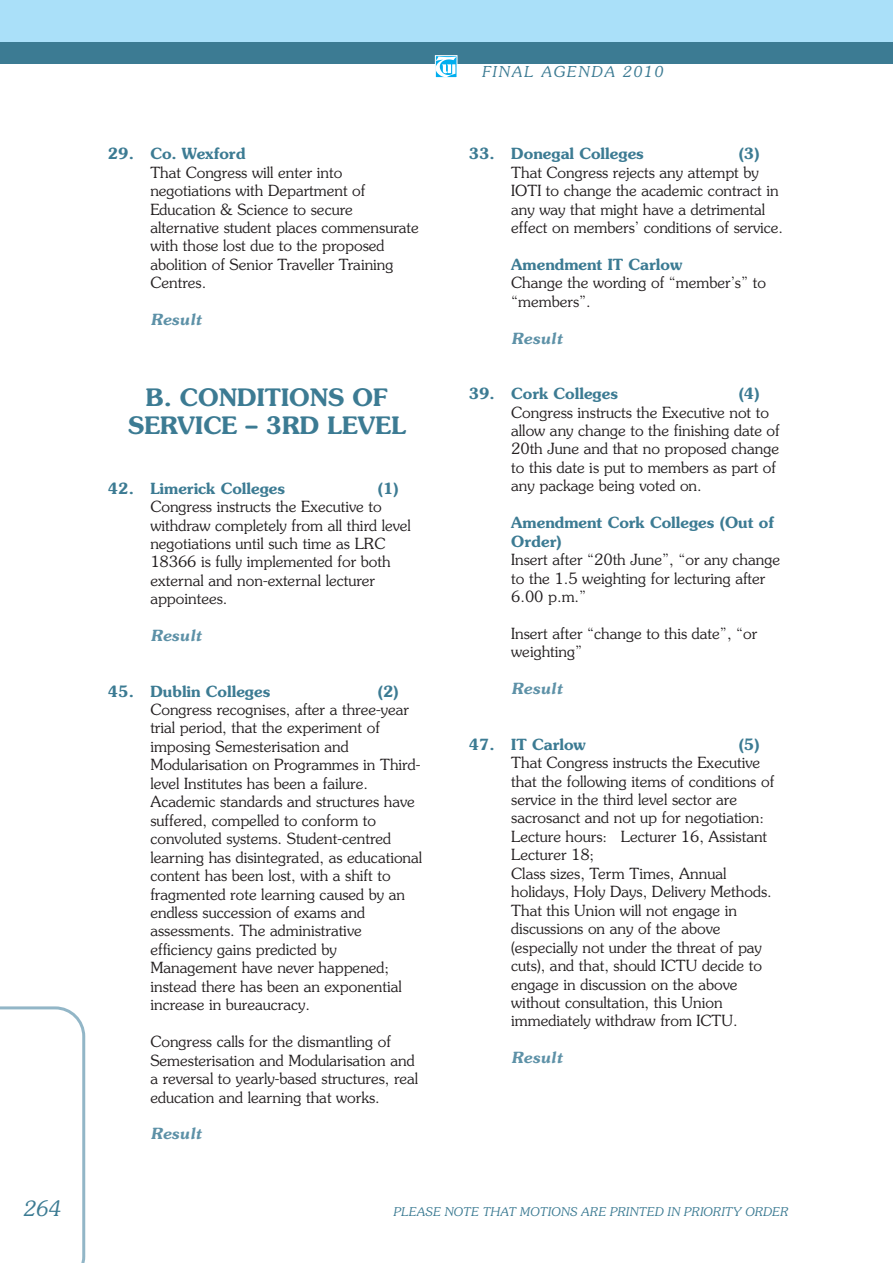
<style>
.page{position:relative;width:893px;height:1263px;background:#fff}
.page>*{position:absolute;margin:0;border:0;box-sizing:border-box;transform-origin:0 0}
.t1{font:600 24px/28.8px "Souvenir";color:#3c7b93;text-align:center}
.t2{font:italic 300 21px "Souvenir";color:#3c7b93}
.t3{font:300 15.3px/18.5px "Souvenir";color:#231f20}
.t4{font:600 15.3px/18.5px "Souvenir";color:#3c7b93}
.t5{font:italic 600 15.3px "Souvenir";color:#5d91a7}
.t6{font:italic 300 15px "Souvenir";letter-spacing:.1em;color:#3c7b93}
.t7{font:italic 300 12px "Souvenir";color:#3c7b93}
</style>
<div class="page">
<div style="left:0;top:0;width:893px;height:53px;background:#aae0f9"></div>
<div style="left:0;top:43px;width:893px;height:21px;background:#3c7b93"></div>
<svg style="left:0;top:1006px;width:85px;height:257px"></svg>
<img style="left:437px;top:57px;width:18px;height:19px">
<div style="left:435px;top:55px;width:22px;height:23px;border:1px solid #fff"></div>
<h2 class="t2" style="left:24px;top:1196px;width:39px">264</h2>
<p class="t4" style="left:108px;top:145px;width:139px">29. Co. Wexford</p>
<p class="t3" style="left:150px;top:163px;width:270px">That Congress will enter into negotiations with Department of<br>Education &amp; Science to secure alternative student places commensurate with those lost due to the proposed abolition of Senior Traveller Training<br>Centres.</p>
<p class="t5" style="left:150px;top:311px;width:53px">Result</p>
<h1 class="t1" style="left:128px;top:383px;width:279px">B. CONDITIONS OF<br>SERVICE – 3RD LEVEL</h1>
<p class="t4" style="left:108px;top:479px;width:179px">42. Limerick Colleges</p>
<p class="t4" style="left:378px;top:479px;width:22px">(1)</p>
<p class="t3" style="left:150px;top:497px;width:262px">Congress instructs the Executive to withdraw completely from all third level negotiations until such time as LRC 18366 is fully implemented for both external and non-external lecturer appointees.</p>
<p class="t5" style="left:150px;top:627px;width:53px">Result</p>
<p class="t4" style="left:108px;top:682px;width:164px">45. Dublin Colleges</p>
<p class="t4" style="left:378px;top:682px;width:22px">(2)</p>
<p class="t3" style="left:150px;top:700px;width:273px">Congress recognises, after a three-year trial period, that the experiment of imposing Semesterisation and Modularisation on Programmes in Third&shy;level Institutes has been a failure.<br>Academic standards and structures have suffered, compelled to conform to convoluted systems. Student-centred learning has disintegrated, as educational content has been lost, with a shift to fragmented rote learning caused by an endless succession of exams and assessments. The administrative efficiency gains predicted by Management have never happened; instead there has been an exponential increase in bureaucracy.</p>
<p class="t3" style="left:150px;top:1033px;width:269px">Congress calls for the dismantling of Semesterisation and Modularisation and a reversal to yearly-based structures, real education and learning that works.</p>
<p class="t5" style="left:150px;top:1125px;width:53px">Result</p>
<p class="t6" style="left:482px;top:63px;width:183px">FINAL AGENDA 2010</p>
<p class="t4" style="left:469px;top:145px;width:177px">33. Donegal Colleges</p>
<p class="t4" style="left:739px;top:145px;width:22px">(3)</p>
<p class="t3" style="left:511px;top:163px;width:273px">That Congress rejects any attempt by IOTI to change the academic contract in any way that might have a detrimental effect on members’ conditions of service.</p>
<p class="t4" style="left:511px;top:255px;width:173px">Amendment IT Carlow</p>
<p class="t3" style="left:511px;top:274px;width:256px">Change the wording of “member’s” to “members”.</p>
<p class="t5" style="left:511px;top:329px;width:53px">Result</p>
<p class="t4" style="left:469px;top:385px;width:151px">39. Cork Colleges</p>
<p class="t4" style="left:739px;top:385px;width:22px">(4)</p>
<p class="t3" style="left:511px;top:403px;width:270px">Congress instructs the Executive not to allow any change to the finishing date of 20th June and that no proposed change to this date is put to members as part of any package being voted on.</p>
<p class="t4" style="left:511px;top:514px;width:264px">Amendment Cork Colleges (Out of<br>Order)</p>
<p class="t3" style="left:511px;top:551px;width:270px">Insert after “20th June”, “or any change to the 1.5 weighting for lecturing after<br>6.00 p.m.”</p>
<p class="t3" style="left:511px;top:624px;width:248px">Insert after “change to this date”, “or weighting”</p>
<p class="t5" style="left:511px;top:680px;width:53px">Result</p>
<p class="t4" style="left:469px;top:735px;width:119px">47. IT Carlow</p>
<p class="t4" style="left:739px;top:735px;width:22px">(5)</p>
<p class="t3" style="left:511px;top:754px;width:265px">That Congress instructs the Executive that the following items of conditions of service in the third level sector are sacrosanct and not up for negotiation:<br>Lecture hours: Lecturer 16, Assistant Lecturer 18;<br>Class sizes, Term Times, Annual holidays, Holy Days, Delivery Methods.<br>That this Union will not engage in discussions on any of the above (especially not under the threat of pay cuts), and that, should ICTU decide to engage in discussion on the above without consultation, this Union immediately withdraw from ICTU.</p>
<p class="t5" style="left:511px;top:1049px;width:53px">Result</p>
<p class="t7" style="left:393px;top:1204px;width:397px">PLEASE NOTE THAT MOTIONS ARE PRINTED IN PRIORITY ORDER</p>
</div>
